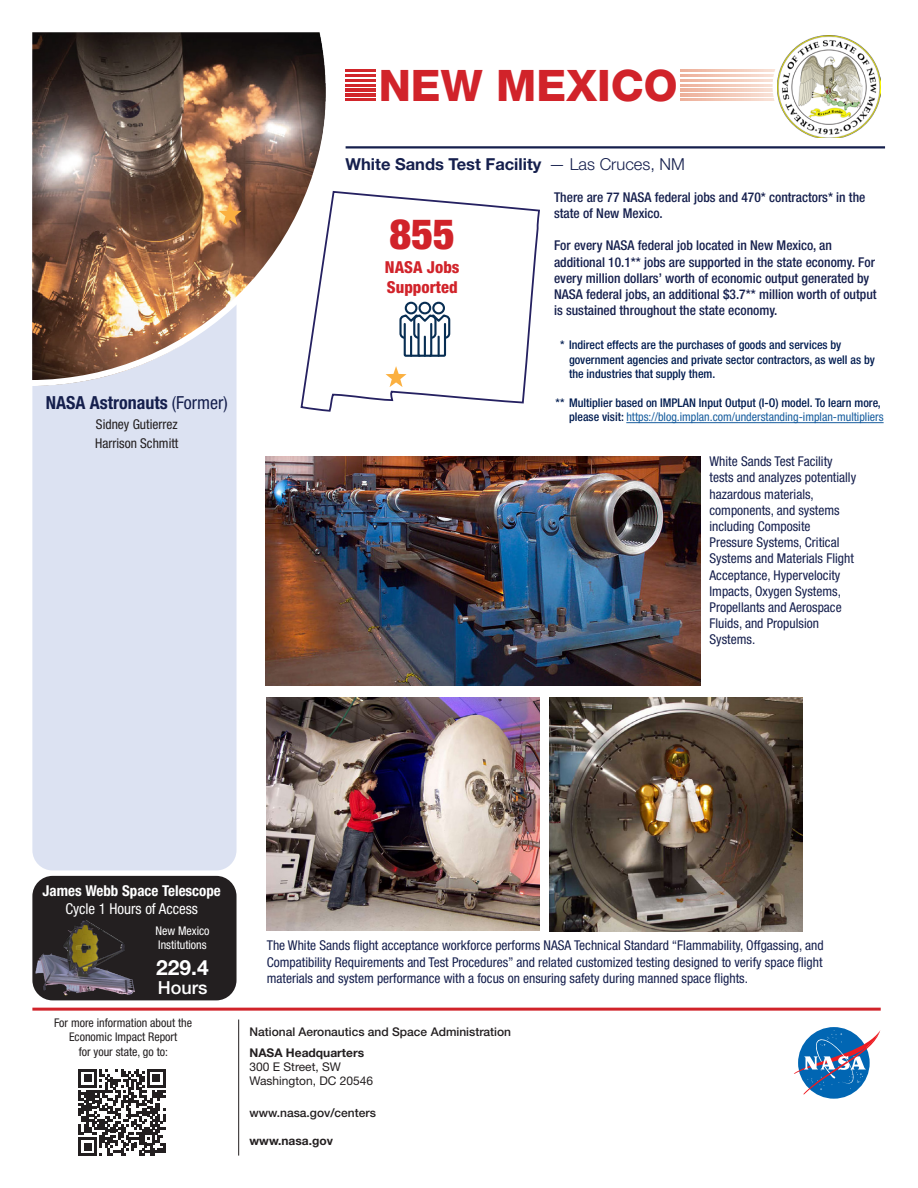
<style>
.page{position:relative;width:918px;height:1188px;background:#fff}
.page>*{position:absolute;margin:0;border:0;box-sizing:border-box;transform-origin:0 0}
.t1{font:800 43.5px "Helvetica Neue LT Std";color:#d1232a}
.No_bullet_line{font:900 condensed 42px "Helvetica Neue LT Std";color:#d1232a}
.No_bullet_line-2{font:700 21px "Helvetica Neue LT Std";color:#fff}
.t2{font:700 condensed 18px "Helvetica Neue LT Std";color:#151f4d}
.No_bullet_line-3{font:500 18px "Helvetica Neue LT Std";color:#fff}
.No_bullet_line-4{font:700 16.5px "Helvetica Neue LT Std";color:#151f4d}
.No_bullet_line-5{font:800 condensed 16.5px "Helvetica Neue LT Std";color:#d1232a}
.t3{font:700 condensed 15px "Helvetica Neue LT Std";color:#fff}
.t4{font:condensed 15px "Helvetica Neue LT Std";color:#fff}
.t5{font:condensed 13.5px/16.2px "Helvetica Neue LT Std";color:#151f4d}
.t6{font:500 condensed 13.5px/16.2px "Helvetica Neue LT Std";color:#151f4d}
.t7{font:condensed 13.5px "Helvetica Neue LT Std";color:#231f20}
.t8{font:500 condensed 12px/14.4px "Helvetica Neue LT Std";color:#001c50}
.t9{font:condensed 12px/14.4px "Helvetica Neue LT Std";color:#231f20;text-align:center}
.t10{font:500 12px "Helvetica Neue LT Std";color:#231f20}
.t11{font:12px/14.4px "Helvetica Neue LT Std";color:#231f20}
.t12{font:700 12px "Helvetica Neue LT Std";color:#231f20}
.No_bullet_line-6{font:condensed 12px/14.4px "Helvetica Neue LT Std";color:#fff}
.s1{font-weight:400}
.s2{font-weight:300}
.s3{font-weight:400;color:#175d9e}
</style>
<div class="page">
<hr style="left:238px;top:1020px;width:1px;height:136px;background:#231f20">
<hr style="left:346px;top:146px;width:539px;height:2px;background:#151f4d">
<div style="left:32px;top:876px;width:205px;height:124px;background:#231f20;border-radius:20px"></div>
<div style="left:32px;top:38px;width:205px;height:832px;background:#dce2f2;border-radius:20px"></div>
<hr style="left:32px;top:1008px;width:849px;height:3px;background:#d1232a">
<svg style="left:79px;top:1069px;width:87px;height:87px"></svg>
<img style="left:35px;top:920px;width:100px;height:80px">
<img style="left:32px;top:32px;width:294px;height:354px">
<svg style="left:798px;top:1027px;width:72px;height:72px"></svg>
<svg style="left:794px;top:1030px;width:86px;height:65px"></svg>
<svg style="left:346px;top:70px;width:429px;height:2px"></svg>
<svg style="left:346px;top:89px;width:427px;height:2px"></svg>
<svg style="left:346px;top:79px;width:427px;height:3px"></svg>
<svg style="left:346px;top:99px;width:429px;height:2px"></svg>
<svg style="left:346px;top:74px;width:428px;height:3px"></svg>
<svg style="left:346px;top:94px;width:428px;height:2px"></svg>
<svg style="left:346px;top:84px;width:427px;height:2px"></svg>
<div style="left:773px;top:30px;width:113px;height:113px;border:5px solid #fff;border-radius:50%"></div>
<svg style="left:299px;top:190px;width:241px;height:222px"></svg>
<hr style="left:626px;top:422px;width:258px;height:1px;background:#175d9e">
<div style="left:376px;top:68px;width:303px;height:36px;background:#fff"></div>
<div style="left:419px;top:302px;width:12px;height:12px;border:2px solid #082e53;border-radius:50%"></div>
<div style="left:432px;top:302px;width:13px;height:12px;border:2px solid #082e53;border-radius:50%"></div>
<div style="left:405px;top:302px;width:12px;height:12px;border:2px solid #082e53;border-radius:50%"></div>
<svg style="left:399px;top:310px;width:52px;height:47px"></svg>
<img style="left:778px;top:35px;width:102px;height:102px">
<svg style="left:219px;top:202px;width:23px;height:23px"></svg>
<svg style="left:386px;top:366px;width:21px;height:21px"></svg>
<img style="left:266px;top:457px;width:435px;height:229px">
<img style="left:267px;top:698px;width:273px;height:233px">
<img style="left:550px;top:698px;width:253px;height:234px">
<p class="t1" style="left:379px;top:59px;width:300px">NEW MEXICO</p>
<p class="t2" style="left:46px;top:392px;width:184px">NASA Astronauts <span class="s1">(Former)</span></p>
<p class="t7" style="left:96px;top:416px;width:83px">Sidney Gutierrez</p>
<p class="t7" style="left:95px;top:436px;width:85px">Harrison Schmitt</p>
<p class="No_bullet_line-4" style="left:346px;top:154px;width:341px">White Sands Test Facility <span class="s2">— Las Cruces, NM</span></p>
<p class="No_bullet_line" style="left:390px;top:208px;width:67px">855</p>
<p class="No_bullet_line-5" style="left:385px;top:257px;width:76px">NASA Jobs</p>
<p class="No_bullet_line-5" style="left:387px;top:277px;width:72px">Supported</p>
<p class="t6" style="left:554px;top:189px;width:313px">There are 77 NASA federal jobs and 470* contractors* in the state of New Mexico.</p>
<p class="t6" style="left:554px;top:237px;width:324px">For every NASA federal job located in New Mexico, an additional 10.1** jobs are supported in the state economy. For every million dollars’ worth of economic output generated by NASA federal jobs, an additional $3.7** million worth of output is sustained throughout the state economy.</p>
<p class="t8" style="left:569px;top:338px;width:307px;text-indent:-9px">* Indirect effects are the purchases of goods and services by government agencies and private sector contractors, as well as by the industries that supply them.</p>
<p class="t8" style="left:556px;top:395px;width:329px;text-align:right">** Multiplier based on IMPLAN Input Output (I-O) model. To learn more, please visit: <span class="s3">https://blog.implan.com/understanding-implan-multipliers</span></p>
<p class="t5" style="left:710px;top:453px;width:148px">White Sands Test Facility tests and analyzes potentially hazardous materials, components, and systems including Composite<br>Pressure Systems, Critical<br>Systems and Materials Flight<br>Acceptance, Hypervelocity<br>Impacts, Oxygen Systems,<br>Propellants and Aerospace<br>Fluids, and Propulsion<br>Systems.</p>
<p class="t3" style="left:43px;top:882px;width:180px">James Webb Space Telescope</p>
<p class="t4" style="left:65px;top:900px;width:134px">Cycle 1 Hours of Access</p>
<p class="No_bullet_line-6" style="left:155px;top:923px;width:56px">New Mexico<br>Institutions</p>
<p class="No_bullet_line-2" style="left:156px;top:954px;width:54px">229.4</p>
<p class="No_bullet_line-3" style="left:158px;top:977px;width:51px">Hours</p>
<p class="t5" style="left:267px;top:937px;width:558px;text-align:justify">The White Sands flight acceptance workforce performs NASA Technical Standard “Flammability, Offgassing, and Compatibility Requirements and Test Procedures” and related customized testing designed to verify space flight materials and system performance with a focus on ensuring safety during manned space flights.</p>
<p class="t9" style="left:54px;top:1015px;width:139px">For more information about the<br>Economic Impact Report<br>for your state, go to:</p>
<p class="t10" style="left:249px;top:1024px;width:263px">National Aeronautics and Space Administration</p>
<p class="t12" style="left:249px;top:1045px;width:116px">NASA Headquarters</p>
<p class="t11" style="left:249px;top:1059px;width:125px">300 E Street, SW<br>Washington, DC 20546</p>
<p class="t10" style="left:249px;top:1106px;width:128px">www.nasa.gov/centers</p>
<p class="t12" style="left:249px;top:1134px;width:85px">www.nasa.gov</p>
</div>
